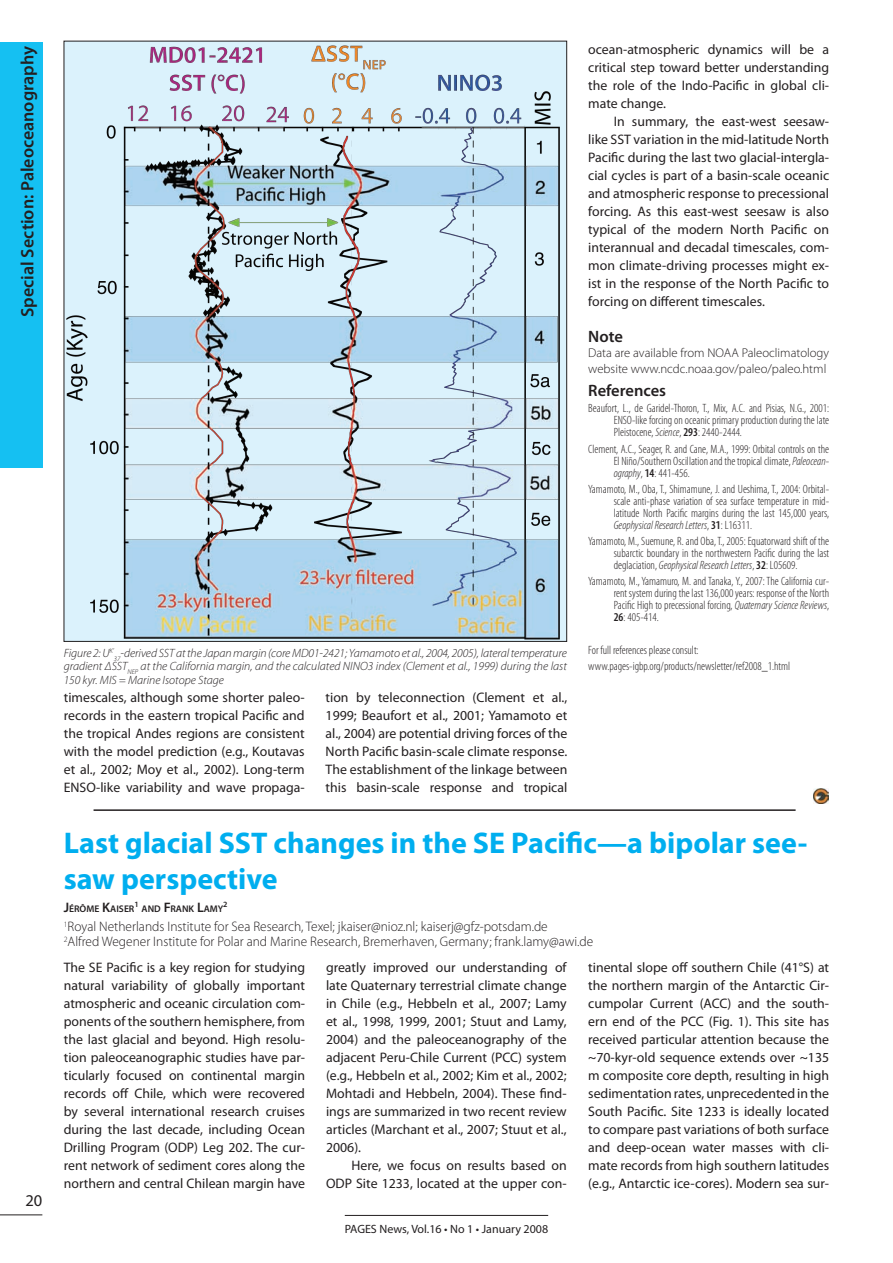
<style>
.page{position:relative;width:893px;height:1263px;background:#fff}
.page>*{position:absolute;margin:0;border:0;box-sizing:border-box;transform-origin:0 0}
.t1{font:700 30px/36px "Myriad Pro";color:#00aeef}
.t2{font:600 18px "Myriad Pro";color:#231f20}
.sub-title{font:600 16.5px "Myriad Pro";color:#231f20}
.t3{font:16.5px "Myriad Pro";color:#231f20}
.Text-box_-_indent{font:13.8px/18px "Myriad Pro";color:#231f20;text-align:justify}
.Text-box{font:13.8px/18px "Myriad Pro";color:#231f20;text-align:justify}
.Author_info{font:300 13.8px "Myriad Pro";color:#231f20}
.Notes{font:300 12.75px/15.3px "Myriad Pro";color:#231f20}
.references{font:300 condensed 12px/12px "Myriad Pro";color:#231f20;text-align:justify}
.figure_caption{font:italic 300 12px/13.5px "Myriad Pro";color:#231f20;text-align:justify}
.t4{font:12px "Myriad Pro";color:#231f20}
.Autoren{font:600 9.6px "Myriad Pro";color:#231f20}
.Autoren-2{font:600 8.1px "Myriad Pro";color:#231f20}
.s1{font-style:italic}
.s2{font-weight:600}
.s3{font-size:13.8px}
</style>
<div class="page">
<hr style="left:0;top:1214px;width:42px;height:1px;background:#231f20">
<hr style="left:345px;top:1215px;width:203px;height:1px;background:#231f20">
<div style="left:0;top:43px;width:42px;height:425px;background:#15c0f2"></div>
<img style="left:66px;top:43px;width:499px;height:597px">
<img style="left:813px;top:788px;width:15px;height:15px">
<hr style="left:94px;top:809px;width:702px;height:2px;background:#231f20">
<h2 class="t2" style="left:16px;top:317px;width:272px;rotate:-90deg">Special Section: Paleoceanography</h2>
<p class="t3" style="left:25px;top:1190px;width:18px">20</p>
<p class="figure_caption" style="left:64px;top:646px;width:505px">Figure 2: U<sup>K’</sup><sub>37</sub>-derived SST at the Japan margin (core MD01-2421; Yamamoto et al., 2004, 2005), lateral temperature gradient ΔSST<sub>NEP</sub> at the California margin, and the calculated NINO3 index (Clement et al., 1999) during the last 150 kyr. MIS = Marine Isotope Stage</p>
<p class="Text-box_-_indent" style="left:64px;top:688px;width:242px">timescales, although some shorter paleo&shy;records in the eastern tropical Pacific and the tropical Andes regions are consistent with the model prediction (e.g., Koutavas et al., 2002; Moy et al., 2002). Long-term ENSO-like variability and wave propaga-</p>
<p class="Text-box_-_indent" style="left:326px;top:688px;width:243px">tion by teleconnection (Clement et al., 1999; Beaufort et al., 2001; Yamamoto et al., 2004) are potential driving forces of the North Pacific basin-scale climate response.<br>The establishment of the linkage between this basin-scale response and tropical</p>
<p class="Text-box_-_indent" style="left:588px;top:40px;width:242px">ocean-atmospheric dynamics will be a critical step toward better understanding the role of the Indo-Pacific in global cli&shy;mate change.</p>
<p class="Text-box_-_indent" style="left:588px;top:112px;width:242px;text-indent:26px">In summary, the east-west seesaw&shy;like SST variation in the mid-latitude North Pacific during the last two glacial-intergla&shy;cial cycles is part of a basin-scale oceanic and atmospheric response to precessional forcing. As this east-west seesaw is also typical of the modern North Pacific on interannual and decadal timescales, com&shy;mon climate-driving processes might ex&shy;ist in the response of the North Pacific to forcing on different timescales.</p>
<p class="sub-title" style="left:588px;top:326px;width:36px">Note</p>
<p class="Notes" style="left:588px;top:346px;width:242px">Data are available from NOAA Paleoclimatology website www.ncdc.noaa.gov/paleo/paleo.html</p>
<p class="sub-title" style="left:588px;top:380px;width:79px">References</p>
<p class="references" style="left:614px;top:403px;width:217px;text-indent:-26px">Beaufort, L., de Garidel-Thoron, T., Mix, A.C. and Pisias, N.G., 2001:<br>ENSO-like forcing on oceanic primary production during the late Pleistocene, <span class="s1">Science</span>, <span class="s2">293</span>: 2440-2444.</p>
<p class="references" style="left:614px;top:443px;width:217px;text-indent:-26px">Clement, A.C., Seager, R. and Cane, M.A., 1999: Orbital controls on the El Niño/Southern Oscillation and the tropical climate, <span class="s1">Paleocean&shy;ography</span>, <span class="s2">14</span>: 441-456.</p>
<p class="references" style="left:614px;top:483px;width:217px;text-indent:-26px">Yamamoto, M., Oba, T., Shimamune, J. and Ueshima, T., 2004: Orbital&shy;scale anti-phase variation of sea surface temperature in mid&shy;latitude North Pacific margins during the last 145,000 years, <span class="s1">Geophysical Research Letters</span>, <span class="s2">31</span>: L16311.</p>
<p class="references" style="left:614px;top:535px;width:217px;text-indent:-26px">Yamamoto, M., Suemune, R. and Oba, T., 2005: Equatorward shift of the subarctic boundary in the northwestern Pacific during the last deglaciation, <span class="s1">Geophysical Research Letters</span>, <span class="s2">32</span>: L05609.</p>
<p class="references" style="left:614px;top:576px;width:217px;text-indent:-25px">Yamamoto, M., Yamamuro, M. and Tanaka, Y., 2007: The California cur&shy;rent system during the last 136,000 years: response of the North Pacific High to precessional forcing, <span class="s1">Quaternary Science Reviews</span>, <span class="s2">26</span>: 405-414.</p>
<p class="references" style="left:588px;top:644px;width:112px">For full references please consult:</p>
<p class="references" style="left:588px;top:660px;width:203px">www.pages-igbp.org/products/newsletter/ref2008_1.html</p>
<p class="t1" style="left:64px;top:824px;width:745px">Last glacial SST changes in the SE Pacific—a bipolar see&shy;saw perspective</p>
<p class="Autoren" style="left:64px;top:902px;width:72px"><span class="s3">J</span>ÉRÔME <span class="s3">K</span>AISER</p>
<p class="Autoren-2" style="left:134px;top:899px;width:6px">1</p>
<p class="Autoren" style="left:142px;top:902px;width:83px">AND <span class="s3">F</span>RANK <span class="s3">L</span>AMY</p>
<p class="Autoren-2" style="left:223px;top:899px;width:6px">2</p>
<p class="Author_info" style="left:64px;top:919px;width:485px"><sup>1</sup>Royal Netherlands Institute for Sea Research, Texel; jkaiser@nioz.nl; kaiserj@gfz-potsdam.de</p>
<p class="Author_info" style="left:64px;top:934px;width:531px"><sup>2</sup>Alfred Wegener Institute for Polar and Marine Research, Bremerhaven, Germany; frank.lamy@awi.de</p>
<p class="Text-box" style="left:64px;top:958px;width:243px">The SE Pacific is a key region for studying natural variability of globally important atmospheric and oceanic circulation com&shy;ponents of the southern hemisphere, from the last glacial and beyond. High resolu&shy;tion paleoceanographic studies have par&shy;ticularly focused on continental margin records off Chile, which were recovered by several international research cruises during the last decade, including Ocean Drilling Program (ODP) Leg 202. The cur&shy;rent network of sediment cores along the northern and central Chilean margin have</p>
<p class="Text-box" style="left:326px;top:958px;width:242px">greatly improved our understanding of late Quaternary terrestrial climate change in Chile (e.g., Hebbeln et al., 2007; Lamy et al., 1998, 1999, 2001; Stuut and Lamy, 2004) and the paleoceanography of the adjacent Peru-Chile Current (PCC) system (e.g., Hebbeln et al., 2002; Kim et al., 2002; Mohtadi and Hebbeln, 2004). These find&shy;ings are summarized in two recent review articles (Marchant et al., 2007; Stuut et al., 2006).</p>
<p class="Text-box_-_indent" style="left:588px;top:958px;width:242px">tinental slope off southern Chile (41°S) at the northern margin of the Antarctic Cir&shy;cumpolar Current (ACC) and the south&shy;ern end of the PCC (Fig. 1). This site has received particular attention because the ~70-kyr-old sequence extends over ~135 m composite core depth, resulting in high sedimentation rates, unprecedented in the South Pacific. Site 1233 is ideally located to compare past variations of both surface and deep-ocean water masses with cli&shy;mate records from high southern latitudes (e.g., Antarctic ice-cores). Modern sea sur-</p>
<p class="Text-box_-_indent" style="left:326px;top:1156px;width:242px;text-align:right">Here, we focus on results based on<br>ODP Site 1233, located at the upper con-</p>
<p class="t4" style="left:345px;top:1221px;width:205px">PAGES News, Vol.16 • No 1 • January 2008</p>
</div>
